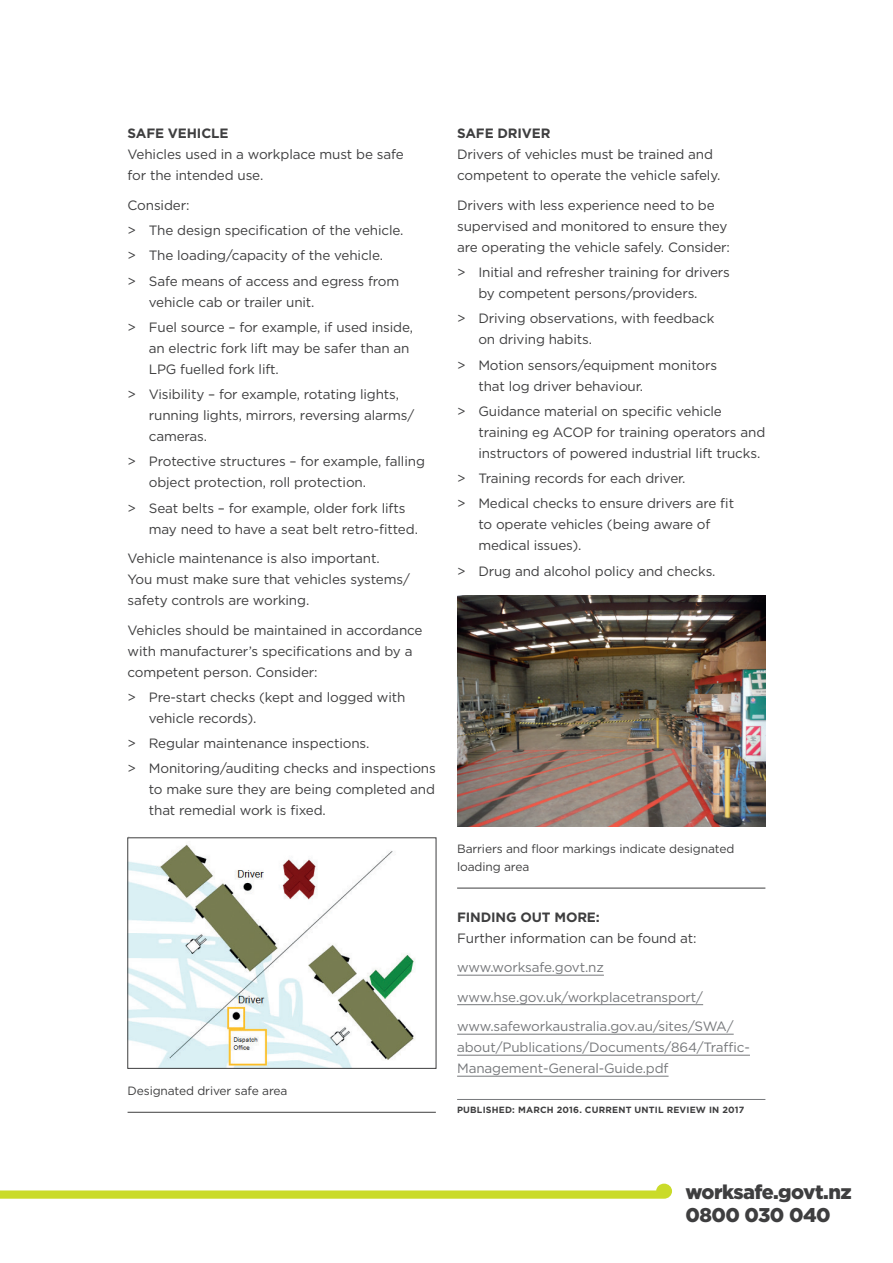
<style>
.page{position:relative;width:893px;height:1263px;background:#fff}
.page>*{position:absolute;margin:0;border:0;box-sizing:border-box;transform-origin:0 0}
.t1{font:900 19.95px/23px "Gotham";letter-spacing:-.025em;color:#3e3e3f}
.body_before_bullet{font:13.5px/21px "Gotham";letter-spacing:-.01em;color:#3e3e3f}
.body{font:13.5px/21px "Gotham";letter-spacing:-.01em;color:#3e3e3f}
.body-2{font:13.5px/21px "Gotham";letter-spacing:-.01em;color:#76787b}
.t2{font:700 13.5px "Gotham";letter-spacing:-.01em;color:#3e3e3f}
.t3{font:12px/18px "Gotham";letter-spacing:-.01em;color:#3e3e3f}
.date_published{font:700 9px "Gotham";letter-spacing:.02em;color:#3e3e3f}
</style>
<div class="page">
<div style="left:656px;top:1183px;width:16px;height:16px;background:#cadb2a;border-radius:8px"></div>
<hr style="left:128px;top:1112px;width:308px;height:1px;background:#3e3e3f">
<img style="left:130px;top:844px;width:285px;height:222px">
<hr style="left:457px;top:888px;width:308px;height:1px;background:#3e3e3f">
<hr style="left:457px;top:975px;width:147px;height:1px;background:#76787b">
<hr style="left:457px;top:1004px;width:246px;height:1px;background:#76787b">
<hr style="left:457px;top:1034px;width:277px;height:1px;background:#76787b">
<hr style="left:457px;top:1055px;width:293px;height:1px;background:#76787b">
<hr style="left:457px;top:1076px;width:212px;height:1px;background:#76787b">
<hr style="left:457px;top:1099px;width:308px;height:1px;background:#76787b">
<img style="left:457px;top:596px;width:308px;height:230px">
<h2 class="t2" style="left:128px;top:125px;width:102px">SAFE VEHICLE</h2>
<p class="body" style="left:128px;top:144px;width:278px">Vehicles used in a workplace must be safe for the intended use.</p>
<p class="body_before_bullet" style="left:128px;top:194px;width:63px">Consider:</p>
<p class="body_before_bullet" style="left:128px;top:220px;width:277px">&gt; The design specification of the vehicle.</p>
<p class="body_before_bullet" style="left:128px;top:245px;width:257px">&gt; The loading/capacity of the vehicle.</p>
<p class="body_before_bullet" style="left:149px;top:270px;width:252px;text-indent:-21px">&gt; Safe means of access and egress from vehicle cab or trailer unit.</p>
<p class="body_before_bullet" style="left:149px;top:316px;width:266px;text-indent:-21px">&gt; Fuel source – for example, if used inside, an electric fork lift may be safer than an<br>LPG fuelled fork lift.</p>
<p class="body_before_bullet" style="left:149px;top:384px;width:267px;text-indent:-21px">&gt; Visibility – for example, rotating lights, running lights, mirrors, reversing alarms/ cameras.</p>
<p class="body_before_bullet" style="left:149px;top:451px;width:278px;text-indent:-21px">&gt; Protective structures – for example, falling object protection, roll protection.</p>
<p class="body_before_bullet" style="left:149px;top:497px;width:271px;text-indent:-21px">&gt; Seat belts – for example, older fork lifts may need to have a seat belt retro-fitted.</p>
<p class="body" style="left:128px;top:548px;width:284px">Vehicle maintenance is also important.<br>You must make sure that vehicles systems/ safety controls are working.</p>
<p class="body_before_bullet" style="left:128px;top:619px;width:296px">Vehicles should be maintained in accordance with manufacturer’s specifications and by a competent person. Consider:</p>
<p class="body_before_bullet" style="left:149px;top:686px;width:258px;text-indent:-21px">&gt; Pre-start checks (kept and logged with vehicle records).</p>
<p class="body_before_bullet" style="left:128px;top:733px;width:243px">&gt; Regular maintenance inspections.</p>
<p class="body_before_bullet" style="left:149px;top:758px;width:289px;text-align:justify;text-indent:-21px">&gt; Monitoring/auditing checks and inspections to make sure they are being completed and that remedial work is fixed.</p>
<p class="t3" style="left:128px;top:1081px;width:161px">Designated driver safe area</p>
<h2 class="t2" style="left:457px;top:125px;width:95px">SAFE DRIVER</h2>
<p class="body" style="left:457px;top:144px;width:265px">Drivers of vehicles must be trained and competent to operate the vehicle safely.</p>
<p class="body_before_bullet" style="left:457px;top:194px;width:274px">Drivers with less experience need to be supervised and monitored to ensure they are operating the vehicle safely. Consider:</p>
<p class="body_before_bullet" style="left:478px;top:262px;width:253px;text-indent:-21px">&gt; Initial and refresher training for drivers by competent persons/providers.</p>
<p class="body_before_bullet" style="left:478px;top:308px;width:238px;text-indent:-21px">&gt; Driving observations, with feedback on driving habits.</p>
<p class="body_before_bullet" style="left:478px;top:354px;width:240px;text-indent:-21px">&gt; Motion sensors/equipment monitors that log driver behaviour.</p>
<p class="body_before_bullet" style="left:478px;top:400px;width:288px;text-indent:-21px">&gt; Guidance material on specific vehicle training eg ACOP for training operators and instructors of powered industrial lift trucks.</p>
<p class="body_before_bullet" style="left:457px;top:468px;width:230px">&gt; Training records for each driver.</p>
<p class="body_before_bullet" style="left:478px;top:493px;width:257px;text-indent:-21px">&gt; Medical checks to ensure drivers are fit to operate vehicles (being aware of medical issues).</p>
<p class="body_before_bullet" style="left:457px;top:560px;width:260px">&gt; Drug and alcohol policy and checks.</p>
<p class="t3" style="left:457px;top:839px;width:279px">Barriers and floor markings indicate designated loading area</p>
<h2 class="t2" style="left:457px;top:908px;width:144px">FINDING OUT MORE:</h2>
<p class="body" style="left:457px;top:927px;width:241px">Further information can be found at:</p>
<p class="body-2" style="left:457px;top:956px;width:148px">www.worksafe.govt.nz</p>
<p class="body-2" style="left:457px;top:986px;width:248px">www.hse.gov.uk/workplacetransport/</p>
<p class="body-2" style="left:457px;top:1015px;width:294px">www.safeworkaustralia.gov.au/sites/SWA/ about/Publications/Documents/864/Traffic-<br>Management-General-Guide.pdf</p>
<p class="date_published" style="left:457px;top:1103px;width:77px">PUBLISHED: MARCH</p>
<p class="date_published" style="left:557px;top:1103px;width:189px">2016. CURRENT UNTIL REVIEW IN 2017</p>
<h1 class="t1" style="left:685px;top:1180px;width:168px">worksafe.govt.nz<br>0800 030 040</h1>
</div>
